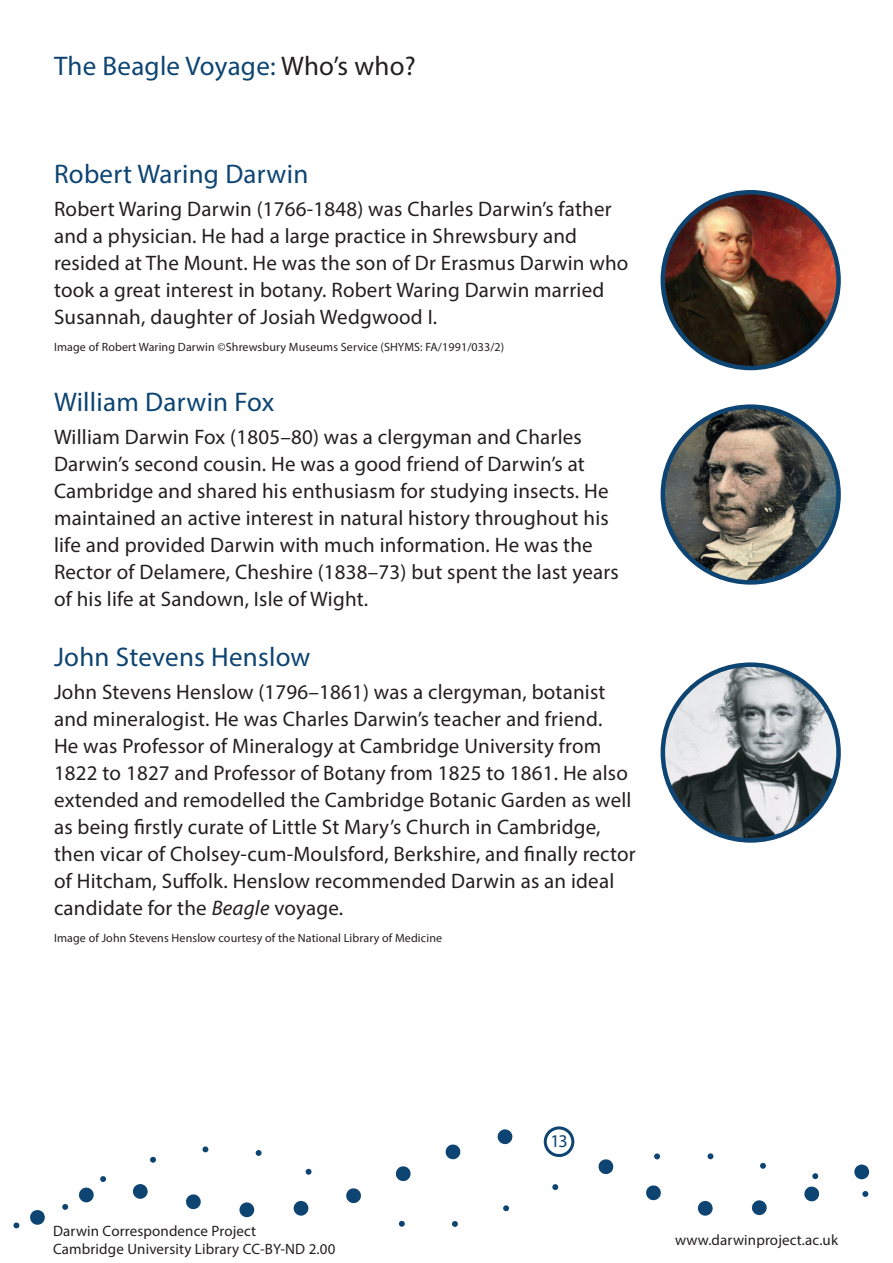
<style>
.page{position:relative;width:893px;height:1263px;background:#fff}
.page>*{position:absolute;margin:0;border:0;box-sizing:border-box;transform-origin:0 0}
.t1{font:27px "Myriad Pro";letter-spacing:.01em;color:#0d4472}
.t2{font:21px/27px "Myriad Pro";letter-spacing:.01em;color:#231f20}
.t3{font:18px "Myriad Pro";color:#0d4472}
.t4{font:15px/18px "Myriad Pro";letter-spacing:.01em;color:#231f20}
.t5{font:12px "Myriad Pro";letter-spacing:.01em;color:#231f20}
.s1{color:#231f20}
.s2{font-style:italic}
</style>
<div class="page">
<svg style="left:543px;top:1126px;width:32px;height:20px"></svg>
<svg style="left:448px;top:1144px;width:10px;height:2px"></svg>
<svg style="left:497px;top:1129px;width:16px;height:15px"></svg>
<svg style="left:854px;top:1164px;width:15px;height:15px"></svg>
<svg style="left:30px;top:1210px;width:15px;height:15px"></svg>
<svg style="left:13px;top:1222px;width:6px;height:6px"></svg>
<svg style="left:62px;top:1146px;width:756px;height:81px"></svg>
<svg style="left:862px;top:1191px;width:6px;height:6px"></svg>
<img style="left:663px;top:407px;width:175px;height:175px;border-radius:88px">
<div style="left:661px;top:404px;width:180px;height:181px;border:4px solid #0d4472;border-radius:50%"></div>
<img style="left:663px;top:192px;width:175px;height:176px;border-radius:88px">
<div style="left:661px;top:190px;width:180px;height:180px;border:4px solid #0d4472;border-radius:50%"></div>
<img style="left:663px;top:665px;width:175px;height:175px;border-radius:88px">
<div style="left:661px;top:662px;width:180px;height:181px;border:4px solid #0d4472;border-radius:50%"></div>
<p class="t1" style="left:54px;top:49px;width:363px">The Beagle Voyage: <span class="s1">Who’s who?</span></p>
<p class="t1" style="left:54px;top:157px;width:256px">Robert Waring Darwin</p>
<p class="t2" style="left:54px;top:195px;width:576px">Robert Waring Darwin (1766-1848) was Charles Darwin’s father and a physician. He had a large practice in Shrewsbury and resided at The Mount. He was the son of Dr Erasmus Darwin who took a great interest in botany. Robert Waring Darwin married Susannah, daughter of Josiah Wedgwood I.</p>
<p class="t5" style="left:54px;top:340px;width:452px">Image of Robert Waring Darwin ©Shrewsbury Museums Service (SHYMS: FA/1991/033/2)</p>
<p class="t1" style="left:54px;top:385px;width:222px">William Darwin Fox</p>
<p class="t2" style="left:54px;top:423px;width:566px">William Darwin Fox (1805–80) was a clergyman and Charles Darwin’s second cousin. He was a good friend of Darwin’s at Cambridge and shared his enthusiasm for studying insects. He maintained an active interest in natural history throughout his life and provided Darwin with much information. He was the Rector of Delamere, Cheshire (1838–73) but spent the last years of his life at Sandown, Isle of Wight.</p>
<p class="t1" style="left:54px;top:640px;width:258px">John Stevens Henslow</p>
<p class="t2" style="left:54px;top:678px;width:583px">John Stevens Henslow (1796–1861) was a clergyman, botanist and mineralogist. He was Charles Darwin’s teacher and friend.<br>He was Professor of Mineralogy at Cambridge University from 1822 to 1827 and Professor of Botany from 1825 to 1861. He also extended and remodelled the Cambridge Botanic Garden as well as being firstly curate of Little St Mary’s Church in Cambridge, then vicar of Cholsey-cum-Moulsford, Berkshire, and finally rector of Hitcham, Suffolk. Henslow recommended Darwin as an ideal candidate for the <span class="s2">Beagle</span> voyage.</p>
<p class="t5" style="left:54px;top:931px;width:390px">Image of John Stevens Henslow courtesy of the National Library of Medicine</p>
<p class="t4" style="left:53px;top:1222px;width:284px">Darwin Correspondence Project<br>Cambridge University Library CC-BY-ND 2.00</p>
<p class="t3" style="left:550px;top:1130px;width:19px">13</p>
<p class="t4" style="left:675px;top:1231px;width:164px">www.darwinproject.ac.uk</p>
</div>
